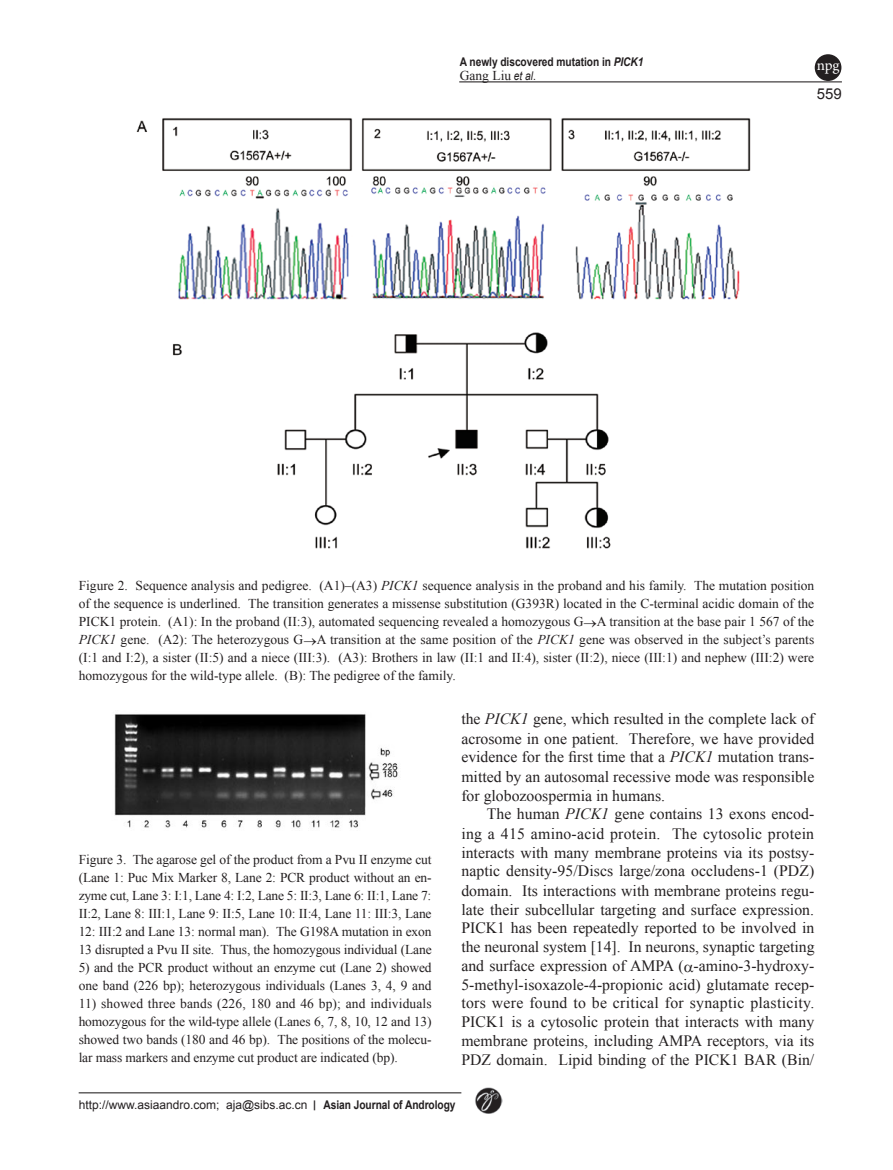
<style>
.page{position:relative;width:893px;height:1170px;background:#fff}
.page>*{position:absolute;margin:0;border:0;box-sizing:border-box;transform-origin:0 0}
.t1{font:15.75px/18.9px "Times New Roman";color:#231f20;text-align:justify}
.t2{font:15px "Arial";color:#231f20}
.t3{font:15px "Minion Pro";color:#fff}
.t4{font:13.5px/18px "Times New Roman";letter-spacing:-.01em;color:#231f20;text-align:justify}
.t5{font:12px "Arial";color:#231f20}
.t6{font:700 12px "Arial";letter-spacing:-.005em;color:#231f20;scale:.85 1}
.s1{font-style:italic}
.s2{font-family:"Arial";font-style:italic;font-size:12px}
.s3{font-family:"Arial";font-size:12px}
.s4{font-weight:700;font-size:10.5px}
.s5{font-weight:700}
</style>
<div class="page">
<hr style="left:459px;top:81px;width:383px;height:1px;background:#231f20">
<hr style="left:79px;top:1092px;width:382px;height:1px;background:#231f20">
<div style="left:815px;top:54px;width:26px;height:27px;background:#231f20;border-radius:50%"></div>
<img style="left:475px;top:1087px;width:27px;height:26px">
<img style="left:114px;top:713px;width:284px;height:115px">
<img style="left:136px;top:118px;width:615px;height:431px">
<p class="t6" style="left:460px;top:53px;width:218px">A newly discovered mutation in <span class="s1">PICK1</span></p>
<p class="t4" style="left:460px;top:66px;width:78px">Gang Liu <span class="s2">et al</span><span class="s3">.</span></p>
<p class="t3" style="left:817px;top:55px;width:24px">npg</p>
<p class="t2" style="left:817px;top:84px;width:27px">559</p>
<p class="t4" style="left:79px;top:576px;width:737px">Figure 2. Sequence analysis and pedigree. (A1)–(A3) <span class="s1">PICK1</span> sequence analysis in the proband and his family. The mutation position of the sequence is underlined. The transition generates a missense substitution (G393R) located in the C-terminal acidic domain of the PICK1 protein. (A1): In the proband (II:3), automated sequencing revealed a homozygous G→A transition at the base pair 1 567 of the <span class="s1">PICK1</span> gene. (A2): The heterozygous G→A transition at the same position of the <span class="s1">PICK1</span> gene was observed in the subject’s parents (I:1 and I:2), a sister (II:5) and a niece (III:3). (A3): Brothers in law (II:1 and II:4), sister (II:2), niece (III:1) and nephew (III:2) were homozygous for the wild-type allele. (B): The pedigree of the family.</p>
<p class="t4" style="left:79px;top:850px;width:354px">Figure 3. The agarose gel of the product from a Pvu II enzyme cut (Lane 1: Puc Mix Marker 8, Lane 2: PCR product without an en&shy;zyme cut, Lane 3: I:1, Lane 4: I:2, Lane 5: II:3, Lane 6: II:1, Lane 7:<br>II:2, Lane 8: III:1, Lane 9: II:5, Lane 10: II:4, Lane 11: III:3, Lane 12: III:2 and Lane 13: normal man). The G198A mutation in exon 13 disrupted a Pvu II site. Thus, the homozygous individual (Lane</p>
<p class="t4" style="left:79px;top:958px;width:354px">5) and the PCR product without an enzyme cut (Lane 2) showed one band (226 bp); heterozygous individuals (Lanes 3, 4, 9 and</p>
<p class="t4" style="left:79px;top:994px;width:355px">11) showed three bands (226, 180 and 46 bp); and individuals homozygous for the wild-type allele (Lanes 6, 7, 8, 10, 12 and 13) showed two bands (180 and 46 bp). The positions of the molecu&shy;lar mass markers and enzyme cut product are indicated (bp).</p>
<p class="t1" style="left:461px;top:709px;width:354px">the <span class="s1">PICK1</span> gene, which resulted in the complete lack of acrosome in one patient. Therefore, we have provided evidence for the first time that a <span class="s1">PICK1</span> mutation trans&shy;mitted by an autosomal recessive mode was responsible for globozoospermia in humans.</p>
<p class="t1" style="left:461px;top:804px;width:355px;text-indent:25px">The human <span class="s1">PICK1</span> gene contains 13 exons encod&shy;ing a 415 amino-acid protein. The cytosolic protein interacts with many membrane proteins via its postsy&shy;naptic density-95/Discs large/zona occludens-1 (PDZ) domain. Its interactions with membrane proteins regu&shy;late their subcellular targeting and surface expression.<br>PICK1 has been repeatedly reported to be involved in the neuronal system [14]. In neurons, synaptic targeting and surface expression of AMPA ( -amino-3-hydroxy-5-methyl-isoxazole-4-propionic acid) glutamate recep&shy;tors were found to be critical for synaptic plasticity.<br>PICK1 is a cytosolic protein that interacts with many membrane proteins, including AMPA receptors, via its PDZ domain. Lipid binding of the PICK1 BAR (Bin/</p>
<p class="t5" style="left:79px;top:1096px;width:378px">http://www.asiaandro.com; aja@sibs.ac.cn <span class="s4">|</span> <span class="s5">Asian Journal of Andrology</span></p>
</div>
